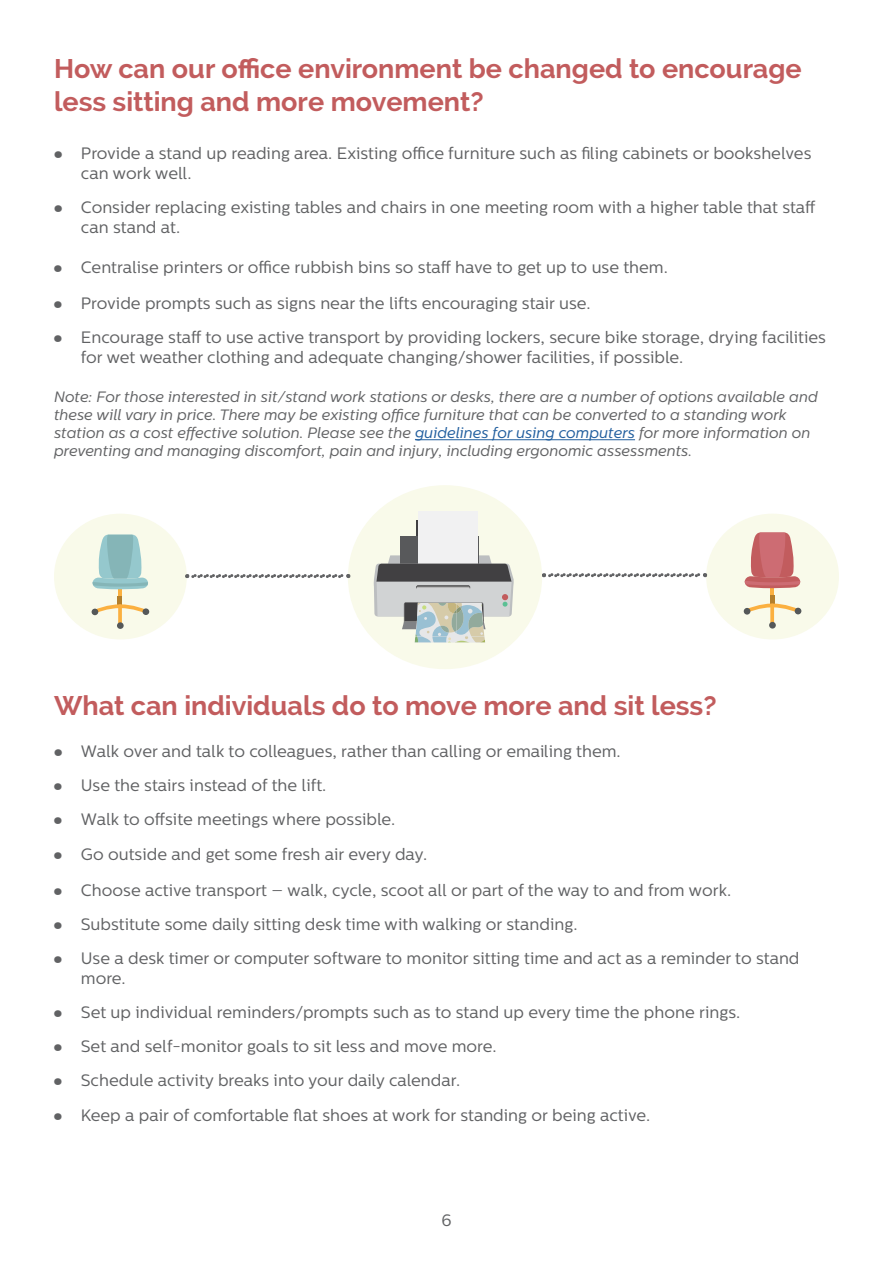
<style>
.page{position:relative;width:893px;height:1263px;background:#fff}
.page>*{position:absolute;margin:0;border:0;box-sizing:border-box;transform-origin:0 0}
.t1{font:700 27px/32.4px "Raleway";color:#c25c5d}
.t2{font:16.5px/19.8px "Centrale Sans";color:#616264}
.t3{font:italic 15px/18px "Centrale Sans";color:#616264}
.s1{font-family:"Paytone One"}
.s2{color:#215e9e}
</style>
<div class="page">
<hr style="left:415px;top:439px;width:220px;height:1px;background:#215e9e">
<div style="left:348px;top:485px;width:194px;height:184px;background:#f9faea;border-radius:50%"></div>
<div style="left:416px;top:520px;width:51px;height:38px;background:#414042"></div>
<div style="left:401px;top:536px;width:78px;height:31px;background:#58595b"></div>
<div style="left:418px;top:511px;width:59px;height:62px;background:#f1f1f2"></div>
<svg style="left:374px;top:555px;width:140px;height:88px"></svg>
<div style="left:706px;top:514px;width:133px;height:125px;background:#f9faea;border-radius:50%"></div>
<div style="left:54px;top:514px;width:133px;height:125px;background:#f9faea;border-radius:50%"></div>
<hr style="left:770px;top:585px;width:4px;height:15px;background:#fbb040">
<div style="left:744px;top:608px;width:6px;height:7px;background:#555859;border-radius:50%"></div>
<svg style="left:746px;top:595px;width:55px;height:29px"></svg>
<div style="left:769px;top:622px;width:7px;height:7px;background:#555859;border-radius:50%"></div>
<svg style="left:745px;top:532px;width:55px;height:56px"></svg>
<hr style="left:118px;top:586px;width:3px;height:15px;background:#fbb040">
<svg style="left:92px;top:596px;width:52px;height:28px"></svg>
<div style="left:143px;top:608px;width:6px;height:7px;background:#555859;border-radius:50%"></div>
<div style="left:117px;top:622px;width:7px;height:7px;background:#555859;border-radius:50%"></div>
<svg style="left:93px;top:535px;width:55px;height:54px"></svg>
<svg style="left:185px;top:574px;width:164px;height:4px"></svg>
<svg style="left:542px;top:573px;width:164px;height:4px"></svg>
<h1 class="t1" style="left:54px;top:53px;width:749px">How can our office environment be changed to encourage less sitting and more movement?</h1>
<p class="t2" style="left:81px;top:144px;width:732px;text-indent:-27px"><span class="s1">•</span> Provide a stand up reading area. Existing office furniture such as filing cabinets or bookshelves can work well.</p>
<p class="t2" style="left:81px;top:198px;width:736px;text-indent:-27px"><span class="s1">•</span> Consider replacing existing tables and chairs in one meeting room with a higher table that staff can stand at.</p>
<p class="t2" style="left:54px;top:257px;width:615px"><span class="s1">•</span> Centralise printers or office rubbish bins so staff have to get up to use them.</p>
<p class="t2" style="left:54px;top:293px;width:538px"><span class="s1">•</span> Provide prompts such as signs near the lifts encouraging stair use.</p>
<p class="t2" style="left:81px;top:327px;width:746px;text-indent:-27px"><span class="s1">•</span> Encourage staff to use active transport by providing lockers, secure bike storage, drying facilities for wet weather clothing and adequate changing/shower facilities, if possible.</p>
<p class="t3" style="left:54px;top:388px;width:765px">Note: For those interested in sit/stand work stations or desks, there are a number of options available and these will vary in price. There may be existing office furniture that can be converted to a standing work station as a cost effective solution. Please see the <span class="s2">guidelines for using computers</span> for more information on preventing and managing discomfort, pain and injury, including ergonomic assessments.</p>
<h1 class="t1" style="left:54px;top:690px;width:664px">What can individuals do to move more and sit less?</h1>
<p class="t2" style="left:54px;top:741px;width:568px"><span class="s1">•</span> Walk over and talk to colleagues, rather than calling or emailing them.</p>
<p class="t2" style="left:54px;top:776px;width:274px"><span class="s1">•</span> Use the stairs instead of the lift.</p>
<p class="t2" style="left:54px;top:810px;width:343px"><span class="s1">•</span> Walk to offsite meetings where possible.</p>
<p class="t2" style="left:54px;top:844px;width:375px"><span class="s1">•</span> Go outside and get some fresh air every day.</p>
<p class="t2" style="left:54px;top:880px;width:679px"><span class="s1">•</span> Choose active transport – walk, cycle, scoot all or part of the way to and from work.</p>
<p class="t2" style="left:54px;top:914px;width:525px"><span class="s1">•</span> Substitute some daily sitting desk time with walking or standing.</p>
<p class="t2" style="left:81px;top:948px;width:720px;text-indent:-27px"><span class="s1">•</span> Use a desk timer or computer software to monitor sitting time and act as a reminder to stand more.</p>
<p class="t2" style="left:54px;top:1002px;width:688px"><span class="s1">•</span> Set up individual reminders/prompts such as to stand up every time the phone rings.</p>
<p class="t2" style="left:54px;top:1037px;width:444px"><span class="s1">•</span> Set and self-monitor goals to sit less and move more.</p>
<p class="t2" style="left:54px;top:1071px;width:408px"><span class="s1">•</span> Schedule activity breaks into your daily calendar.</p>
<p class="t2" style="left:54px;top:1105px;width:598px"><span class="s1">•</span> Keep a pair of comfortable flat shoes at work for standing or being active.</p>
<p class="t2" style="left:441px;top:1211px;width:12px">6</p>
</div>
